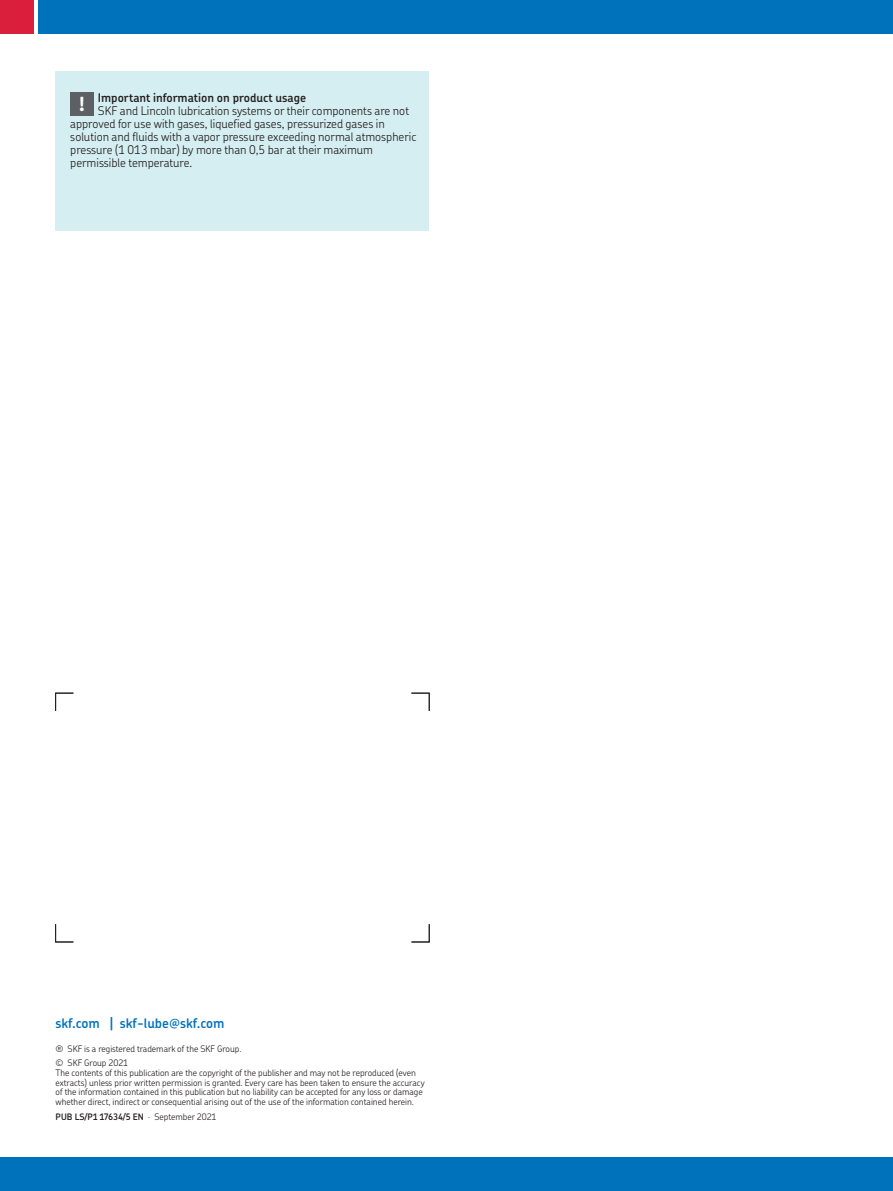
<style>
.page{position:relative;width:893px;height:1191px;background:#fff}
.page>*{position:absolute;margin:0;border:0;box-sizing:border-box;transform-origin:0 0}
.t1{font:700 19.5px "SKF Chevin";color:#fff}
.t2{font:600 13.5px "Chevin Pro";color:#0072bc}
.t3{font:300 12px/13px "SKF Chevin OT";color:#231f20}
.t4{font:600 12px "SKF Chevin OT";color:#231f20}
.t5{font:300 9px/9.8px "Chevin Pro";color:#231f20}
.t6{font:600 9px "Chevin Pro";color:#231f20}
.s1{font-weight:300}
</style>
<div class="page">
<div style="left:55px;top:71px;width:374px;height:160px;background:#d5eef1"></div>
<svg style="left:55px;top:693px;width:19px;height:18px"></svg>
<svg style="left:411px;top:693px;width:18px;height:18px"></svg>
<svg style="left:55px;top:924px;width:19px;height:18px"></svg>
<svg style="left:411px;top:924px;width:18px;height:18px"></svg>
<div style="left:70px;top:93px;width:23px;height:23px;background:#5c5f64"></div>
<div style="left:0;top:0;width:34px;height:34px;background:#da1f3d"></div>
<div style="left:38px;top:0;width:854px;height:34px;background:#0072bc"></div>
<div style="left:0;top:1157px;width:892px;height:34px;background:#0072bc"></div>
<h1 class="t1" style="left:79px;top:93px;width:8px">!</h1>
<h3 class="t4" style="left:98px;top:92px;width:210px">Important information on product usage</h3>
<p class="t3" style="left:70px;top:104px;width:347px;text-indent:28px">SKF and Lincoln lubrication systems or their components are not approved for use with gases, liquefied gases, pressurized gases in solution and fluids with a vapor pressure exceeding normal atmospheric pressure (1 013 mbar) by more than 0,5 bar at their maximum permissible temperature.</p>
<h2 class="t2" style="left:55px;top:1017px;width:171px">skf.com | skf-lube@skf.com</h2>
<p class="t5" style="left:55px;top:1042px;width:187px;line-height:14.5px">® SKF is a registered trademark of the SKF Group. © SKF Group 2021</p>
<p class="t5" style="left:55px;top:1068px;width:370px">The contents of this publication are the copyright of the publisher and may not be reproduced (even extracts) unless prior written permission is granted. Every care has been taken to ensure the accuracy of the information contained in this publication but no liability can be accepted for any loss or damage whether direct, indirect or consequential arising out of the use of the information contained herein.</p>
<p class="t6" style="left:55px;top:1112px;width:162px">PUB LS/P1 17634/5 EN <span class="s1">· September 2021</span></p>
</div>
